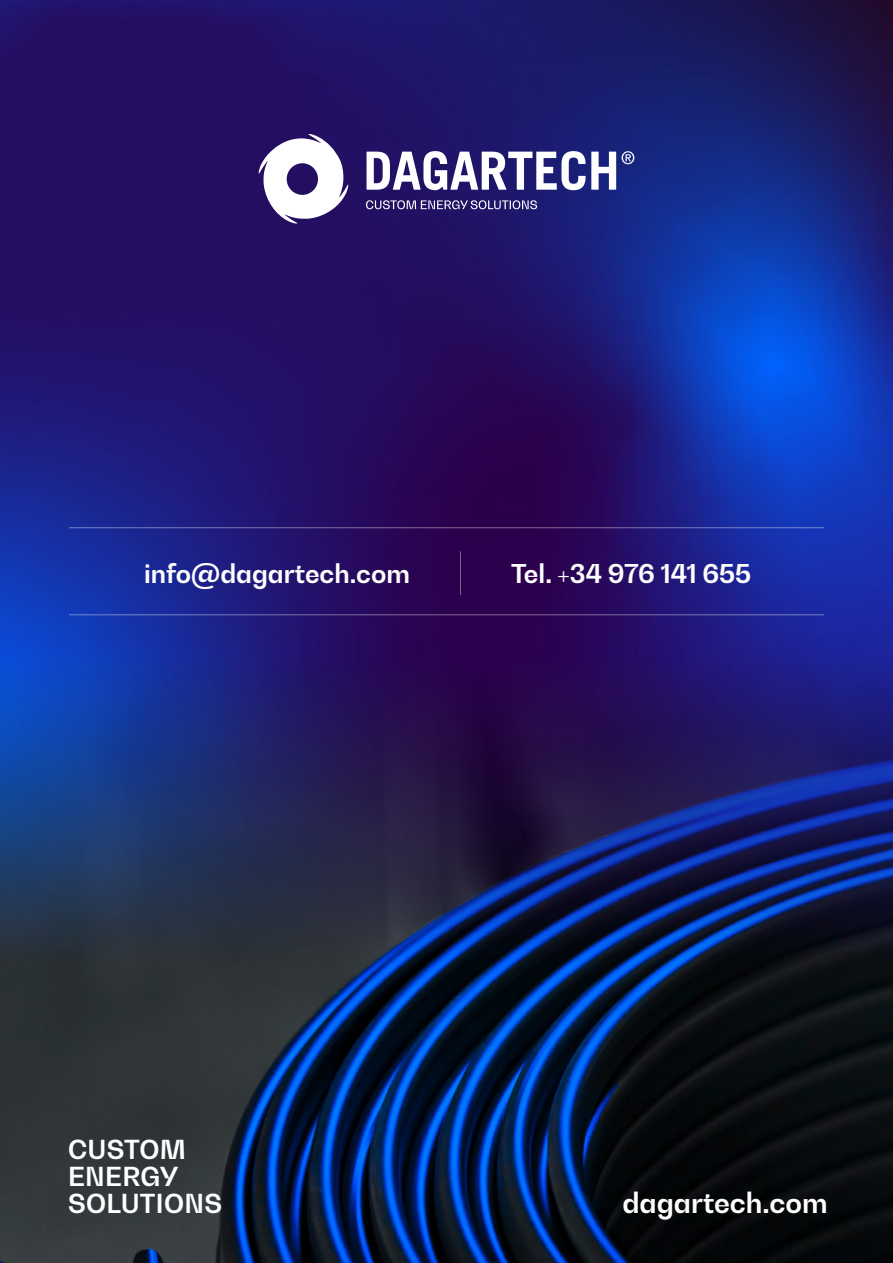
<style>
.page{position:relative;width:893px;height:1263px;background:#fff}
.page>*{position:absolute;margin:0;border:0;box-sizing:border-box;transform-origin:0 0}
.t1{font:700 27.75px "Bw Gradual";color:#fff}
.t2{font:700 25.95px/26.7px "Bw Gradual";letter-spacing:.01em;color:#fff}
.t3{font:700 25.65px "Bw Gradual";color:#fff}
</style>
<div class="page">
<img style="left:0;top:0;width:893px;height:635px">
<img style="left:0;top:635px;width:893px;height:628px">
<svg style="left:367px;top:151px;width:249px;height:39px"></svg>
<svg style="left:622px;top:151px;width:12px;height:13px"></svg>
<svg style="left:366px;top:200px;width:171px;height:9px;background:#685f97"></svg>
<svg style="left:258px;top:134px;width:90px;height:90px"></svg>
<hr style="left:69px;top:527px;width:755px;height:1px;background:#fff">
<hr style="left:69px;top:614px;width:755px;height:1px;background:#fff">
<hr style="left:460px;top:551px;width:1px;height:44px;background:#fff">
<p class="t3" style="left:144px;top:556px;width:267px">info@dagartech.com</p>
<p class="t3" style="left:511px;top:556px;width:241px">Tel. +34 976 141 655</p>
<p class="t2" style="left:68px;top:1136px;width:155px">CUSTOM<br>ENERGY<br>SOLUTIONS</p>
<p class="t1" style="left:622px;top:1184px;width:207px">dagartech.com</p>
</div>
